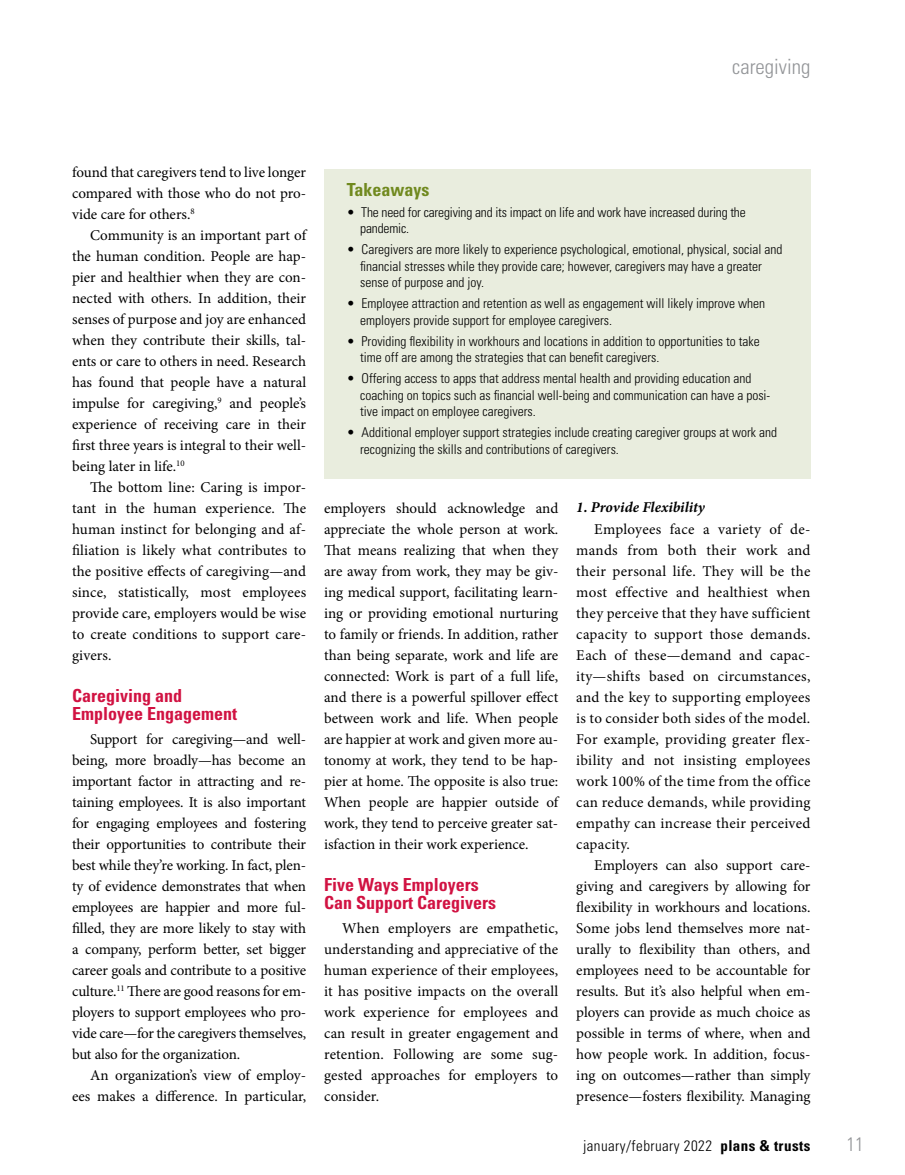
<style>
.page{position:relative;width:905px;height:1175px;background:#fff}
.page>*{position:absolute;margin:0;border:0;box-sizing:border-box;transform-origin:0 0}
.t1{font:300 condensed 21px "Univers LT Std";color:#939598}
.t2{font:300 condensed 19.5px "Univers LT Std";color:#939598}
.t3{font:700 condensed 18px/18px "Univers LT Std";color:#d11242}
.t4{font:700 condensed 18px "Univers LT Std";color:#70891e}
.t5{font:15px/21px "Minion Pro";color:#000;text-align:justify}
.t6{font:300 condensed 15px "Univers LT Std";letter-spacing:.03em;color:#000}
.t7{font:italic 700 15px "Minion Pro";color:#000}
.t8{font:300 condensed 13.5px/16.5px "Univers LT Std";color:#000}
.s1{font-weight:700}
</style>
<div class="page">
<div style="left:324px;top:169px;width:486px;height:309px;background:#e9edde"></div>
<h1 class="t1" style="left:732px;top:54px;width:80px">caregiving</h1>
<p class="t5" style="left:72px;top:162px;width:236px">found that caregivers tend to live longer compared with those who do not pro&shy;vide care for others.<sup>8</sup></p>
<p class="t5" style="left:72px;top:225px;width:236px;text-indent:18px">Community is an important part of the human condition. People are hap&shy;pier and healthier when they are con&shy;nected with others. In addition, their senses of purpose and joy are enhanced when they contribute their skills, tal&shy;ents or care to others in need. Research has found that people have a natural impulse for caregiving,<sup>9</sup> and people’s experience of receiving care in their first three years is integral to their well&shy;being later in life.<sup>10</sup></p>
<p class="t5" style="left:72px;top:477px;width:236px;text-indent:18px">The bottom line: Caring is impor&shy;tant in the human experience. The human instinct for belonging and af&shy;filiation is likely what contributes to the positive effects of caregiving—and since, statistically, most employees provide care, employers would be wise to create conditions to support care&shy;givers.</p>
<p class="t3" style="left:72px;top:687px;width:166px">Caregiving and<br>Employee Engagement</p>
<p class="t5" style="left:72px;top:729px;width:236px;text-indent:18px">Support for caregiving—and well&shy;being, more broadly—has become an important factor in attracting and re&shy;taining employees. It is also important for engaging employees and fostering their opportunities to contribute their best while they’re working. In fact, plen&shy;ty of evidence demonstrates that when employees are happier and more ful&shy;filled, they are more likely to stay with a company, perform better, set bigger career goals and contribute to a positive culture.<sup>11</sup> There are good reasons for em&shy;ployers to support employees who pro&shy;vide care—for the caregivers themselves, but also for the organization.</p>
<p class="t5" style="left:72px;top:1065px;width:236px;text-align:right">An organization’s view of employ&shy;ees makes a difference. In particular,</p>
<p class="t4" style="left:346px;top:178px;width:84px">Takeaways</p>
<p class="t8" style="left:360px;top:204px;width:387px;text-indent:-14px">• The need for caregiving and its impact on life and work have increased during the pandemic.</p>
<p class="t8" style="left:360px;top:241px;width:423px;text-indent:-14px">• Caregivers are more likely to experience psychological, emotional, physical, social and financial stresses while they provide care; however, caregivers may have a greater sense of purpose and joy.</p>
<p class="t8" style="left:360px;top:295px;width:406px;text-indent:-14px">• Employee attraction and retention as well as engagement will likely improve when employers provide support for employee caregivers.</p>
<p class="t8" style="left:360px;top:333px;width:401px;text-indent:-14px">• Providing flexibility in workhours and locations in addition to opportunities to take time off are among the strategies that can benefit caregivers.</p>
<p class="t8" style="left:360px;top:370px;width:411px;text-indent:-14px">• Offering access to apps that address mental health and providing education and coaching on topics such as financial well-being and communication can have a posi&shy;tive impact on employee caregivers.</p>
<p class="t8" style="left:360px;top:424px;width:418px;text-indent:-14px">• Additional employer support strategies include creating caregiver groups at work and recognizing the skills and contributions of caregivers.</p>
<p class="t5" style="left:324px;top:498px;width:236px">employers should acknowledge and appreciate the whole person at work.<br>That means realizing that when they are away from work, they may be giv&shy;ing medical support, facilitating learn&shy;ing or providing emotional nurturing to family or friends. In addition, rather than being separate, work and life are connected: Work is part of a full life, and there is a powerful spillover effect between work and life. When people are happier at work and given more au&shy;tonomy at work, they tend to be hap&shy;pier at home. The opposite is also true:<br>When people are happier outside of work, they tend to perceive greater sat&shy;isfaction in their work experience.</p>
<p class="t3" style="left:324px;top:876px;width:173px">Five Ways Employers<br>Can Support Caregivers</p>
<p class="t5" style="left:324px;top:918px;width:236px;text-indent:18px">When employers are empathetic, understanding and appreciative of the human experience of their employees, it has positive impacts on the overall work experience for employees and can result in greater engagement and retention. Following are some sug&shy;gested approaches for employers to consider.</p>
<p class="t7" style="left:576px;top:496px;width:130px">1. Provide Flexibility</p>
<p class="t5" style="left:576px;top:519px;width:236px;text-indent:18px">Employees face a variety of de&shy;mands from both their work and their personal life. They will be the most effective and healthiest when they perceive that they have sufficient capacity to support those demands.<br>Each of these—demand and capac&shy;ity—shifts based on circumstances, and the key to supporting employees is to consider both sides of the model.<br>For example, providing greater flex&shy;ibility and not insisting employees work 100% of the time from the office can reduce demands, while providing empathy can increase their perceived capacity.</p>
<p class="t5" style="left:576px;top:855px;width:236px;text-indent:18px">Employers can also support care&shy;giving and caregivers by allowing for flexibility in workhours and locations.<br>Some jobs lend themselves more nat&shy;urally to flexibility than others, and employees need to be accountable for results. But it’s also helpful when em&shy;ployers can provide as much choice as possible in terms of where, when and how people work. In addition, focus&shy;ing on outcomes—rather than simply presence—fosters flexibility. Managing</p>
<p class="t6" style="left:583px;top:1136px;width:229px">january/february 2022 <span class="s1">plans &amp; trusts</span></p>
<h2 class="t2" style="left:846px;top:1132px;width:19px">11</h2>
</div>
